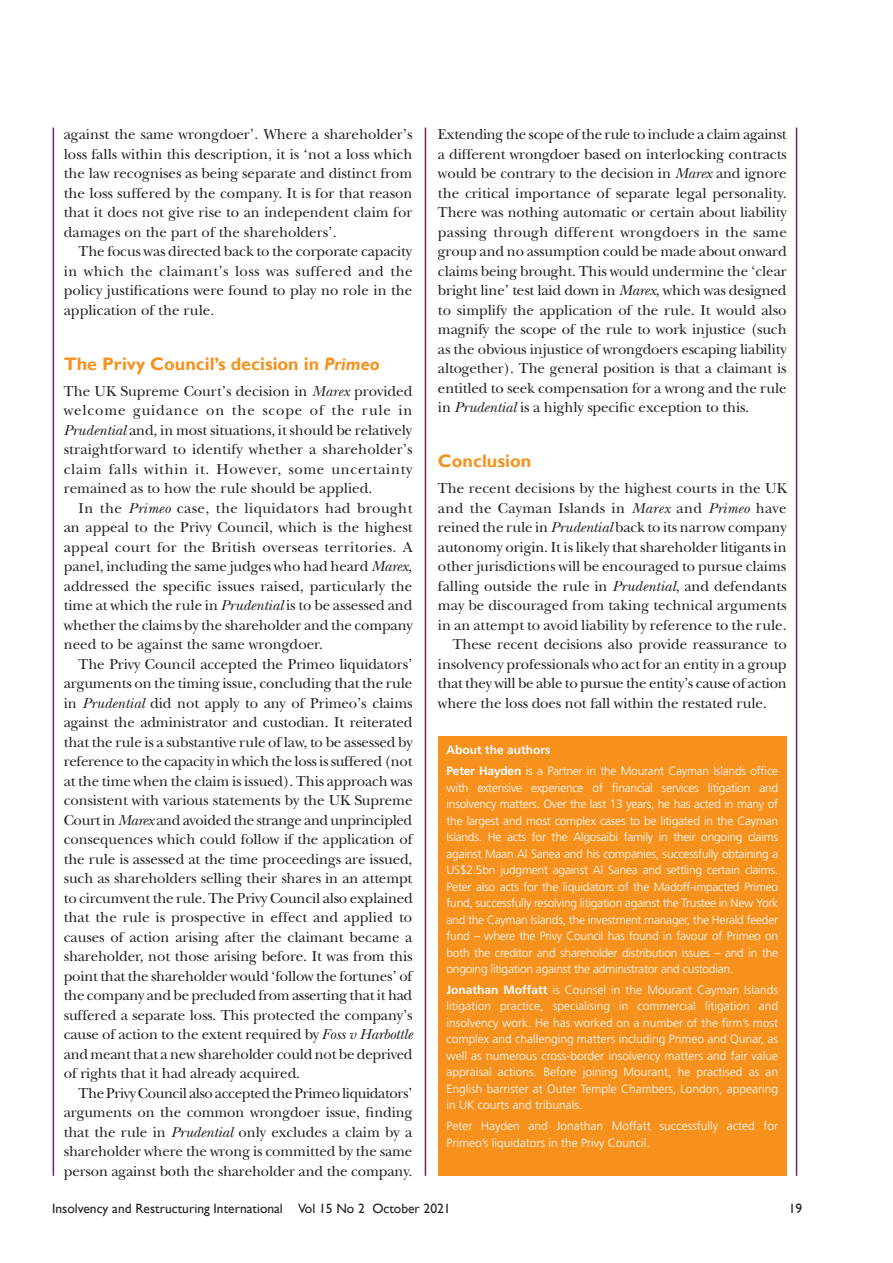
<style>
.page{position:relative;width:893px;height:1263px;background:#fff}
.page>*{position:absolute;margin:0;border:0;box-sizing:border-box;transform-origin:0 0}
.C-head_-_orange{font:700 18px "Gill Sans";color:#f6911e}
.Body_copy{font:15px/19.5px "New Baskerville";letter-spacing:-.01em;color:#231f20;text-align:justify}
.Body_copy__1st_parag{font:15px/19.5px "New Baskerville";color:#231f20;text-align:justify}
.t1{font:13.5px "Gill Sans";color:#231f20}
.Author_text_box{font:300 12px/16.5px "Frutiger";color:#fff;text-align:justify}
.Author_text_box-2{font:700 12px "Frutiger";color:#fff}
.s1{font-style:italic}
.s2{font-weight:700}
</style>
<div class="page">
<hr style="left:425px;top:128px;width:1px;height:1048px;background:#6c2669">
<hr style="left:53px;top:128px;width:1px;height:1048px;background:#6c2669">
<hr style="left:796px;top:128px;width:1px;height:1048px;background:#6c2669">
<div style="left:438px;top:736px;width:349px;height:440px;background:#f6911e"></div>
<p class="Body_copy" style="left:64px;top:124px;width:350px">against the same wrongdoer’. Where a shareholder’s loss falls within this description, it is ‘not a loss which the law recognises as being separate and distinct from the loss suffered by the company. It is for that reason that it does not give rise to an independent claim for damages on the part of the shareholders’.</p>
<p class="Body_copy" style="left:64px;top:241px;width:350px;text-indent:15px">The focus was directed back to the corporate capacity in which the claimant’s loss was suffered and the policy justifications were found to play no role in the application of the rule.</p>
<p class="C-head_-_orange" style="left:64px;top:353px;width:318px">The Privy Council’s decision in <span class="s1">Primeo</span></p>
<p class="Body_copy__1st_parag" style="left:64px;top:381px;width:350px">The UK Supreme Court’s decision in <span class="s1">Marex</span> provided welcome guidance on the scope of the rule in <span class="s1">Prudential</span> and, in most situations, it should be relatively straightforward to identify whether a shareholder’s claim falls within it. However, some uncertainty remained as to how the rule should be applied.</p>
<p class="Body_copy" style="left:64px;top:498px;width:350px;text-indent:15px">In the <span class="s1">Primeo</span> case, the liquidators had brought an appeal to the Privy Council, which is the highest appeal court for the British overseas territories. A panel, including the same judges who had heard <span class="s1">Marex, </span>addressed the specific issues raised, particularly the time at which the rule in <span class="s1">Prudential</span> is to be assessed and whether the claims by the shareholder and the company need to be against the same wrongdoer.</p>
<p class="Body_copy" style="left:64px;top:654px;width:350px;text-indent:15px">The Privy Council accepted the Primeo liquidators’ arguments on the timing issue, concluding that the rule in <span class="s1">Prudential</span> did not apply to any of Primeo’s claims against the administrator and custodian. It reiterated that the rule is a substantive rule of law, to be assessed by reference to the capacity in which the loss is suffered (not at the time when the claim is issued). This approach was consistent with various statements by the UK Supreme Court in <span class="s1">Marex</span> and avoided the strange and unprincipled consequences which could follow if the application of the rule is assessed at the time proceedings are issued, such as shareholders selling their shares in an attempt to circumvent the rule. The Privy Council also explained that the rule is prospective in effect and applied to causes of action arising after the claimant became a shareholder, not those arising before. It was from this point that the shareholder would ‘follow the fortunes’ of the company and be precluded from asserting that it had suffered a separate loss. This protected the company’s cause of action to the extent required by <span class="s1">Foss v Harbottle </span>and meant that a new shareholder could not be deprived of rights that it had already acquired.</p>
<p class="Body_copy" style="left:64px;top:1083px;width:350px;text-indent:15px">The Privy Council also accepted the Primeo liquidators’ arguments on the common wrongdoer issue, finding that the rule in <span class="s1">Prudential</span> only excludes a claim by a shareholder where the wrong is committed by the same person against both the shareholder and the company.</p>
<p class="Body_copy" style="left:438px;top:124px;width:350px">Extending the scope of the rule to include a claim against a different wrongdoer based on interlocking contracts would be contrary to the decision in <span class="s1">Marex</span> and ignore the critical importance of separate legal personality.<br>There was nothing automatic or certain about liability passing through different wrongdoers in the same group and no assumption could be made about onward claims being brought. This would undermine the ‘clear bright line’ test laid down in <span class="s1">Marex</span>, which was designed to simplify the application of the rule. It would also magnify the scope of the rule to work injustice (such as the obvious injustice of wrongdoers escaping liability altogether). The general position is that a claimant is entitled to seek compensation for a wrong and the rule in <span class="s1">Prudential</span> is a highly specific exception to this.</p>
<p class="C-head_-_orange" style="left:438px;top:450px;width:95px">Conclusion</p>
<p class="Body_copy__1st_parag" style="left:438px;top:478px;width:350px">The recent decisions by the highest courts in the UK and the Cayman Islands in <span class="s1">Marex</span> and <span class="s1">Primeo</span> have reined the rule in <span class="s1">Prudential</span> back to its narrow company autonomy origin. It is likely that shareholder litigants in other jurisdictions will be encouraged to pursue claims falling outside the rule in <span class="s1">Prudential</span>, and defendants may be discouraged from taking technical arguments in an attempt to avoid liability by reference to the rule.</p>
<p class="Body_copy" style="left:438px;top:634px;width:350px;text-indent:15px">These recent decisions also provide reassurance to insolvency professionals who act for an entity in a group that they will be able to pursue the entity’s cause of action where the loss does not fall within the restated rule.</p>
<p class="Author_text_box-2" style="left:446px;top:743px;width:106px">About the authors</p>
<p class="Author_text_box" style="left:446px;top:762px;width:333px"><span class="s2">Peter Hayden</span> is a Partner in the Mourant Cayman Islands office with extensive experience of financial services litigation and insolvency matters. Over the last 13 years, he has acted in many of the largest and most complex cases to be litigated in the Cayman Islands. He acts for the Algosaibi family in their ongoing claims against Maan Al Sanea and his companies, successfully obtaining a US$2.5bn judgment against Al Sanea and settling certain claims.<br>Peter also acts for the liquidators of the Madoff-impacted Primeo fund, successfully resolving litigation against the Trustee in New York and the Cayman Islands, the investment manager, the Herald feeder fund – where the Privy Council has found in favour of Primeo on both the creditor and shareholder distribution issues – and in the ongoing litigation against the administrator and custodian.</p>
<p class="Author_text_box" style="left:446px;top:981px;width:333px"><span class="s2">Jonathan Moffatt</span> is Counsel in the Mourant Cayman Islands litigation practice, specialising in commercial litigation and insolvency work. He has worked on a number of the firm’s most complex and challenging matters including Primeo and Qunar, as well as numerous cross-border insolvency matters and fair value appraisal actions. Before joining Mourant, he practised as an English barrister at Outer Temple Chambers, London, appearing in UK courts and tribunals.</p>
<p class="Author_text_box" style="left:446px;top:1117px;width:333px">Peter Hayden and Jonathan Moffatt successfully acted for<br>Primeo’s liquidators in the Privy Council.</p>
<p class="t1" style="left:52px;top:1200px;width:400px">Insolvency and Restructuring International Vol 15 No 2 October 2021</p>
<p class="t1" style="left:789px;top:1200px;width:15px">19</p>
</div>
